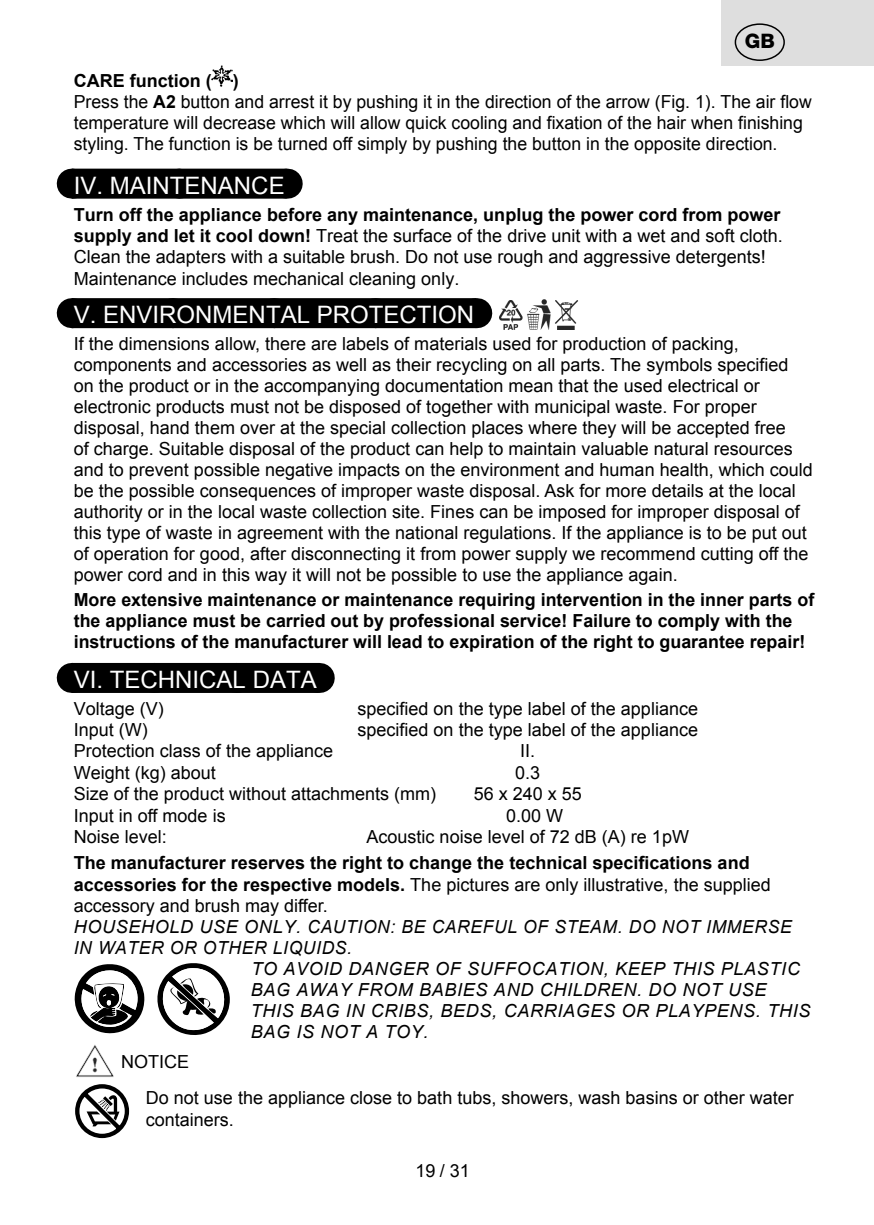
<style>
.page{position:relative;width:874px;height:1225px;background:#fff}
.page>*{position:absolute;margin:0;border:0;box-sizing:border-box;transform-origin:0 0}
.t1{font:24px "Arial";color:#fff}
.t2{font:800 20px "Helvetica Neue OT";color:#000}
.t3{font:18px/21px "Arial";color:#000}
.t4{font:700 18px/21px "Arial";color:#000}
.t5{font:italic 18px "Arial";letter-spacing:.035em;color:#000}
.s1{font-weight:700}
.s2{font-weight:400}
</style>
<div class="page">
<div style="left:720px;top:0;width:153px;height:65px;background:#dedede"></div>
<div style="left:734px;top:23px;width:50px;height:38px;border:1px solid #000;border-radius:50%"></div>
<div style="left:72px;top:169px;width:214px;height:30px;background:#000"></div>
<svg style="left:179px;top:198px;width:54px;height:1px"></svg>
<hr style="left:286px;top:169px;width:1px;height:30px;background:#000">
<div style="left:72px;top:298px;width:404px;height:30px;background:#000"></div>
<svg style="left:174px;top:298px;width:251px;height:1px"></svg>
<hr style="left:476px;top:298px;width:1px;height:30px;background:#000">
<div style="left:72px;top:663px;width:246px;height:30px;background:#000"></div>
<hr style="left:318px;top:663px;width:1px;height:30px;background:#000">
<img style="left:212px;top:66px;width:21px;height:21px">
<svg style="left:157px;top:963px;width:73px;height:72px"></svg>
<svg style="left:74px;top:964px;width:71px;height:70px"></svg>
<img style="left:76px;top:1045px;width:38px;height:32px">
<svg style="left:75px;top:1084px;width:54px;height:54px"></svg>
<img style="left:499px;top:299px;width:80px;height:30px">
<p class="t2" style="left:744px;top:29px;width:31px">GB</p>
<p class="t3" style="left:74px;top:70px;width:739px"><span class="s1">CARE function ( )<br></span>Press the <span class="s1">A2</span> button and arrest it by pushing it in the direction of the arrow (Fig. 1). The air flow temperature will decrease which will allow quick cooling and fixation of the hair when finishing styling. The function is be turned off simply by pushing the button in the opposite direction.</p>
<h1 class="t1" style="left:74px;top:169px;width:212px">IV. MAINTENANCE</h1>
<p class="t3" style="left:74px;top:203px;width:710px"><span class="s1">Turn off the appliance before any maintenance, unplug the power cord from power supply and let it cool down!</span> Treat the surface of the drive unit with a wet and soft cloth.<br>Clean the adapters with a suitable brush. Do not use rough and aggressive detergents!<br>Maintenance includes mechanical cleaning only.</p>
<h1 class="t1" style="left:74px;top:298px;width:402px">V. ENVIRONMENTAL PROTECTION</h1>
<p class="t3" style="left:74px;top:333px;width:740px">If the dimensions allow, there are labels of materials used for production of packing, components and accessories as well as their recycling on all parts. The symbols specified on the product or in the accompanying documentation mean that the used electrical or electronic products must not be disposed of together with municipal waste. For proper disposal, hand them over at the special collection places where they will be accepted free<br>of charge. Suitable disposal of the product can help to maintain valuable natural resources and to prevent possible negative impacts on the environment and human health, which could be the possible consequences of improper waste disposal. Ask for more details at the local authority or in the local waste collection site. Fines can be imposed for improper disposal of this type of waste in agreement with the national regulations. If the appliance is to be put out of operation for good, after disconnecting it from power supply we recommend cutting off the power cord and in this way it will not be possible to use the appliance again.</p>
<p class="t4" style="left:74px;top:589px;width:741px">More extensive maintenance or maintenance requiring intervention in the inner parts of the appliance must be carried out by professional service! Failure to comply with the instructions of the manufacturer will lead to expiration of the right to guarantee repair!</p>
<h1 class="t1" style="left:74px;top:663px;width:244px">VI. TECHNICAL DATA</h1>
<p class="t3" style="left:74px;top:698px;width:92px">Voltage (V)</p>
<p class="t3" style="left:357px;top:698px;width:342px">specified on the type label of the appliance</p>
<p class="t3" style="left:74px;top:719px;width:76px">Input (W)</p>
<p class="t3" style="left:357px;top:719px;width:342px">specified on the type label of the appliance</p>
<p class="t3" style="left:74px;top:740px;width:261px">Protection class of the appliance</p>
<p class="t3" style="left:520px;top:740px;width:17px">II.</p>
<p class="t3" style="left:74px;top:761px;width:144px">Weight (kg) about</p>
<p class="t3" style="left:515px;top:761px;width:27px">0.3</p>
<p class="t3" style="left:74px;top:783px;width:364px">Size of the product without attachments (mm)</p>
<p class="t3" style="left:473px;top:783px;width:110px">56 x 240 x 55</p>
<p class="t3" style="left:74px;top:804px;width:153px">Input in off mode is</p>
<p class="t3" style="left:506px;top:804px;width:59px">0.00 W</p>
<p class="t3" style="left:74px;top:826px;width:95px">Noise level:</p>
<p class="t3" style="left:366px;top:826px;width:324px">Acoustic noise level of 72 dB (A) re 1pW</p>
<p class="t4" style="left:74px;top:852px;width:698px;line-height:21.6px">The manufacturer reserves the right to change the technical specifications and accessories for the respective models. <span class="s2">The pictures are only illustrative, the supplied accessory and brush may differ.</span></p>
<p class="t5" style="left:74px;top:915px;width:719px">HOUSEHOLD USE ONLY. CAUTION: BE CAREFUL OF STEAM. DO NOT IMMERSE</p>
<p class="t5" style="left:74px;top:936px;width:280px">IN WATER OR OTHER LIQUIDS.</p>
<p class="t5" style="left:251px;top:957px;width:550px">TO AVOID DANGER OF SUFFOCATION, KEEP THIS PLASTIC</p>
<p class="t5" style="left:250px;top:978px;width:517px">BAG AWAY FROM BABIES AND CHILDREN. DO NOT USE</p>
<p class="t5" style="left:250px;top:999px;width:561px">THIS BAG IN CRIBS, BEDS, CARRIAGES OR PLAYPENS. THIS</p>
<p class="t5" style="left:250px;top:1020px;width:179px">BAG IS NOT A TOY.</p>
<p class="t3" style="left:146px;top:1043px;width:649px;line-height:36px;text-indent:-25px">NOTICE<br>Do not use the appliance close to bath tubs, showers, wash basins or other water</p>
<p class="t3" style="left:146px;top:1109px;width:90px">containers.</p>
<p class="t3" style="left:415px;top:1160px;width:56px">19 / 31</p>
</div>
